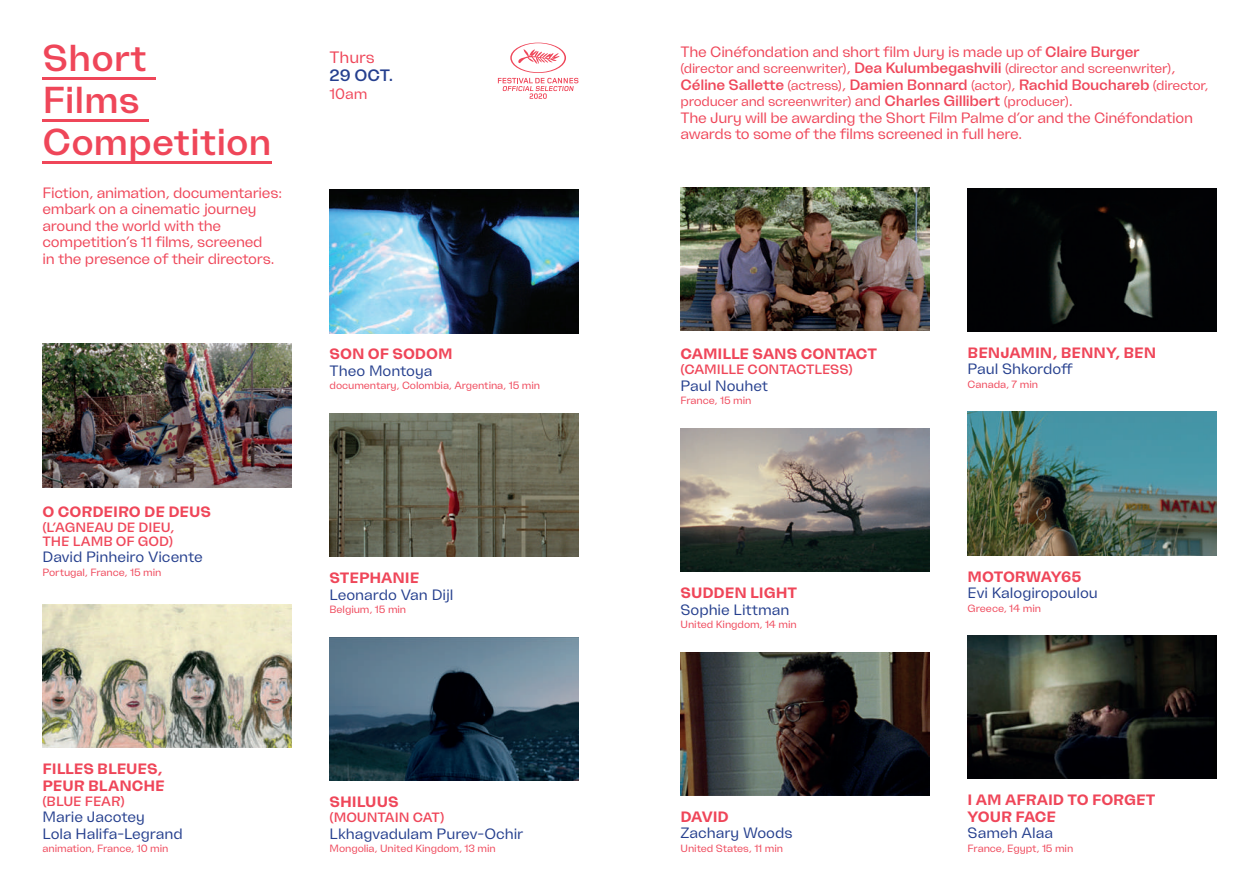
<style>
.page{position:relative;width:1259px;height:893px;background:#fff}
.page>*{position:absolute;margin:0;border:0;box-sizing:border-box;transform-origin:0 0}
.t1{font:500 37.5px/42px "Freizeit";letter-spacing:-.005em;color:#ef4659}
.t2{font:500 16.5px "Freizeit";color:#253f8e}
.t3{font:16.5px "Freizeit";letter-spacing:-.01em;color:#ef4659}
.t4{font:15px/16.5px "Freizeit";letter-spacing:-.02em;color:#ef4659}
.t5{font:15px/16.5px "Freizeit";letter-spacing:-.005em;color:#253f8e}
.t6{font:700 15px/16.5px "Freizeit";letter-spacing:-.005em;color:#ef4659}
.t7{font:500 15px "Freizeit";letter-spacing:-.02em;color:#ef4659}
.t8{font:13.5px "Freizeit";letter-spacing:-.02em;color:#ef4659}
.t9{font:500 13.5px/13.5px "Freizeit";letter-spacing:-.005em;color:#ef4659}
.t10{font:10.5px "Freizeit";letter-spacing:-.01em;color:#ef4659}
.s1{font-weight:500}
.s2{font-size:15px}
.s3{font-weight:500;font-size:15px}
.s4{font-weight:400;font-size:13.5px}
.s5{font-weight:400}
</style>
<div class="page">
<hr style="left:43px;top:77px;width:113px;height:3px;background:#ef4659">
<hr style="left:43px;top:119px;width:106px;height:3px;background:#ef4659">
<hr style="left:43px;top:161px;width:228px;height:3px;background:#ef4659">
<img style="left:43px;top:344px;width:248px;height:143px">
<img style="left:43px;top:604px;width:248px;height:143px">
<img style="left:330px;top:190px;width:248px;height:143px">
<img style="left:330px;top:413px;width:248px;height:144px">
<img style="left:330px;top:637px;width:248px;height:144px">
<img style="left:680px;top:187px;width:249px;height:144px">
<img style="left:680px;top:428px;width:249px;height:144px">
<img style="left:680px;top:652px;width:249px;height:143px">
<img style="left:967px;top:188px;width:249px;height:143px">
<img style="left:967px;top:412px;width:249px;height:143px">
<img style="left:967px;top:636px;width:249px;height:143px">
<svg style="left:498px;top:43px;width:80px;height:56px"></svg>
<h1 class="t1" style="left:43px;top:36px;width:230px">Short<br>Films<br>Competition</h1>
<p class="t4" style="left:43px;top:184px;width:241px">Fiction, animation, documentaries: embark on a cinematic journey around the world with the competition’s 11 films, screened<br>in the presence of their directors.</p>
<p class="t6" style="left:43px;top:503px;width:170px">O CORDEIRO DE DEUS</p>
<p class="t9" style="left:43px;top:520px;width:133px">(L’AGNEAU DE DIEU,<br>THE LAMB OF GOD)</p>
<p class="t5" style="left:43px;top:548px;width:162px">David Pinheiro Vicente</p>
<p class="t10" style="left:43px;top:566px;width:120px">Portugal, France, 15 min</p>
<p class="t3" style="left:330px;top:47px;width:47px">Thurs</p>
<p class="t2" style="left:330px;top:65px;width:65px">29 OCT.</p>
<p class="t4" style="left:330px;top:85px;width:39px">10am</p>
<p class="t6" style="left:330px;top:345px;width:124px">SON OF SODOM</p>
<p class="t5" style="left:330px;top:362px;width:104px">Theo Montoya</p>
<p class="t10" style="left:330px;top:379px;width:212px">documentary, Colombia, Argentina, 15 min</p>
<p class="t6" style="left:330px;top:569px;width:91px">STEPHANIE</p>
<p class="t5" style="left:330px;top:586px;width:125px">Leonardo Van Dijl</p>
<p class="t10" style="left:330px;top:603px;width:78px">Belgium, 15 min</p>
<p class="t6" style="left:43px;top:760px;width:124px">FILLES BLEUES,<br>PEUR BLANCHE</p>
<p class="t9" style="left:43px;top:794px;width:84px">(BLUE FEAR)</p>
<p class="t5" style="left:43px;top:808px;width:142px">Marie Jacotey<br>Lola Halifa-Legrand</p>
<p class="t10" style="left:43px;top:842px;width:127px">animation, France, 10 min</p>
<p class="t6" style="left:330px;top:793px;width:70px">SHILUUS</p>
<p class="t9" style="left:330px;top:810px;width:116px">(MOUNTAIN CAT)</p>
<p class="t5" style="left:330px;top:825px;width:195px">Lkhagvadulam Purev-Ochir</p>
<p class="t10" style="left:330px;top:842px;width:168px">Mongolia, United Kingdom, 13 min</p>
<p class="t4" style="left:680px;top:43px;width:461px">The Cinéfondation and short film Jury is made up of <span class="s1">Claire Burger</span></p>
<p class="t8" style="left:680px;top:60px;width:496px">(director and screenwriter)<span class="s2">,</span> <span class="s3">Dea Kulumbegashvili</span> (director and screenwriter)<span class="s2">,</span></p>
<p class="t7" style="left:680px;top:75px;width:529px">Céline Sallette <span class="s4">(actress)</span><span class="s5">,</span> Damien Bonnard <span class="s4">(actor)</span><span class="s5">,</span> Rachid Bouchareb <span class="s4">(director,</span></p>
<p class="t8" style="left:680px;top:93px;width:394px">producer and screenwriter) <span class="s2">and</span> <span class="s3">Charles Gillibert</span> (producer)<span class="s2">.</span></p>
<p class="t4" style="left:680px;top:109px;width:514px">The Jury will be awarding the Short Film Palme d’or and the Cinéfondation awards to some of the films screened in full here.</p>
<p class="t6" style="left:680px;top:345px;width:198px">CAMILLE SANS CONTACT</p>
<p class="t9" style="left:680px;top:362px;width:174px">(CAMILLE CONTACTLESS)</p>
<p class="t5" style="left:680px;top:377px;width:89px">Paul Nouhet</p>
<p class="t10" style="left:680px;top:394px;width:72px">France, 15 min</p>
<p class="t6" style="left:680px;top:584px;width:118px">SUDDEN LIGHT</p>
<p class="t5" style="left:680px;top:601px;width:110px">Sophie Littman</p>
<p class="t10" style="left:680px;top:618px;width:118px">United Kingdom, 14 min</p>
<p class="t6" style="left:680px;top:808px;width:50px">DAVID</p>
<p class="t5" style="left:680px;top:824px;width:114px">Zachary Woods</p>
<p class="t10" style="left:680px;top:842px;width:104px">United States, 11 min</p>
<p class="t6" style="left:967px;top:344px;width:190px">BENJAMIN, BENNY, BEN</p>
<p class="t5" style="left:967px;top:360px;width:106px">Paul Shkordoff</p>
<p class="t10" style="left:967px;top:378px;width:72px">Canada, 7 min</p>
<p class="t6" style="left:967px;top:568px;width:115px">MOTORWAY65</p>
<p class="t5" style="left:967px;top:584px;width:132px">Evi Kalogiropoulou</p>
<p class="t10" style="left:967px;top:602px;width:75px">Greece, 14 min</p>
<p class="t6" style="left:967px;top:792px;width:189px">I AM AFRAID TO FORGET<br>YOUR FACE</p>
<p class="t5" style="left:967px;top:824px;width:87px">Sameh Alaa</p>
<p class="t10" style="left:967px;top:842px;width:107px">France, Egypt, 15 min</p>
</div>
